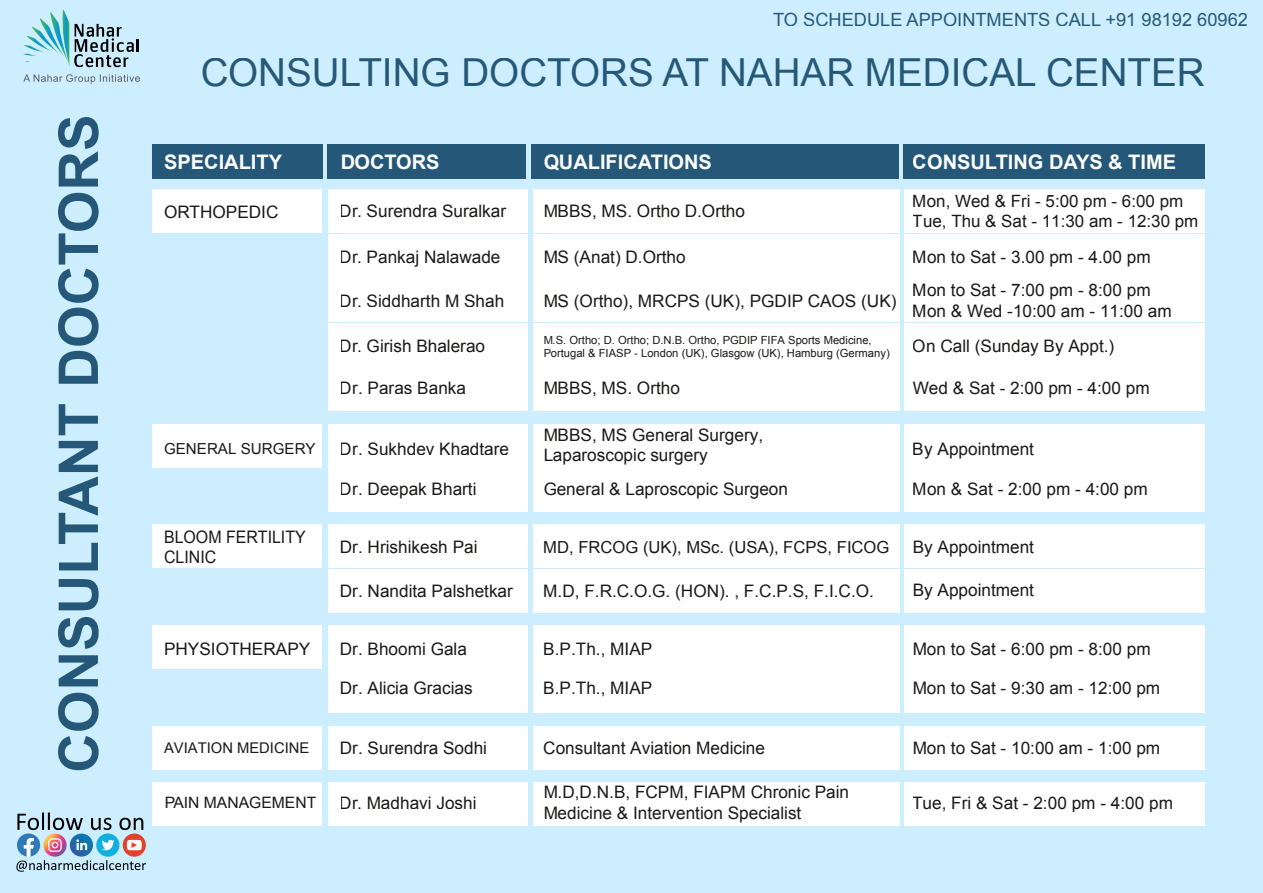
<style>
.page{position:relative;width:1263px;height:893px;background:#cef}
.page>*{position:absolute;margin:0;border:0;box-sizing:border-box;transform-origin:0 0}
.t1{font:700 54.9px "Arial";color:#083e60}
.t2{font:38.7px "Arial";color:#083e60}
.t3{font:700 19.95px "Arial";color:#fff}
.t4{font:18.3px "Arial";color:#083e60}
.t5{font:17.25px/20.7px "Arial";color:#1a1918}
.t6{font:17.25px/20.7px "Arial";color:#1a1918;scale:.93 1}
.t7{font:16.95px/20.4px "Arial";color:#1a1918}
.t8{font:16.65px "Arial";color:#1a1918}
.t9{font:15.75px "Arial";color:#1a1918}
.t10{font:15.15px "Arial";color:#1a1918}
.t11{font:14.7px "Arial";color:#1a1918}
.t12{font:11.25px/13.5px "Arial";color:#1a1918}
</style>
<div class="page">
<div style="left:152px;top:144px;width:170px;height:34px;background:#255878"></div>
<div style="left:328px;top:144px;width:198px;height:34px;background:#255878"></div>
<div style="left:531px;top:144px;width:368px;height:34px;background:#255878"></div>
<div style="left:904px;top:144px;width:301px;height:34px;background:#255878"></div>
<svg style="left:74px;top:24px;width:65px;height:43px"></svg>
<img style="left:62px;top:10px;width:7px;height:55px">
<img style="left:50px;top:12px;width:18px;height:51px">
<img style="left:40px;top:18px;width:25px;height:39px">
<img style="left:32px;top:27px;width:27px;height:27px">
<img style="left:26px;top:36px;width:26px;height:16px">
<img style="left:24px;top:45px;width:21px;height:8px">
<svg style="left:23px;top:54px;width:14px;height:8px"></svg>
<svg style="left:23px;top:74px;width:117px;height:10px"></svg>
<svg style="left:16px;top:812px;width:130px;height:60px"></svg>
<div style="left:152px;top:190px;width:170px;height:43px;background:#fff"></div>
<div style="left:329px;top:190px;width:199px;height:43px;background:#fff"></div>
<div style="left:533px;top:190px;width:367px;height:43px;background:#fff"></div>
<div style="left:904px;top:190px;width:301px;height:43px;background:#fff"></div>
<div style="left:329px;top:234px;width:199px;height:44px;background:#fff"></div>
<div style="left:533px;top:234px;width:367px;height:44px;background:#fff"></div>
<div style="left:904px;top:234px;width:301px;height:44px;background:#fff"></div>
<div style="left:329px;top:279px;width:199px;height:43px;background:#fff"></div>
<div style="left:533px;top:279px;width:367px;height:43px;background:#fff"></div>
<div style="left:904px;top:279px;width:301px;height:43px;background:#fff"></div>
<div style="left:329px;top:323px;width:199px;height:44px;background:#fff"></div>
<div style="left:533px;top:323px;width:367px;height:44px;background:#fff"></div>
<div style="left:904px;top:323px;width:301px;height:44px;background:#fff"></div>
<div style="left:329px;top:368px;width:199px;height:43px;background:#fff"></div>
<div style="left:533px;top:368px;width:367px;height:43px;background:#fff"></div>
<div style="left:904px;top:368px;width:301px;height:43px;background:#fff"></div>
<div style="left:152px;top:424px;width:170px;height:43px;background:#fff"></div>
<div style="left:329px;top:424px;width:199px;height:43px;background:#fff"></div>
<div style="left:533px;top:424px;width:367px;height:43px;background:#fff"></div>
<div style="left:904px;top:424px;width:301px;height:43px;background:#fff"></div>
<div style="left:329px;top:468px;width:199px;height:44px;background:#fff"></div>
<div style="left:533px;top:468px;width:367px;height:44px;background:#fff"></div>
<div style="left:904px;top:468px;width:301px;height:44px;background:#fff"></div>
<div style="left:152px;top:525px;width:170px;height:43px;background:#fff"></div>
<div style="left:329px;top:525px;width:199px;height:43px;background:#fff"></div>
<div style="left:533px;top:525px;width:367px;height:43px;background:#fff"></div>
<div style="left:904px;top:525px;width:301px;height:43px;background:#fff"></div>
<div style="left:329px;top:569px;width:199px;height:43px;background:#fff"></div>
<div style="left:533px;top:569px;width:367px;height:43px;background:#fff"></div>
<div style="left:904px;top:569px;width:301px;height:43px;background:#fff"></div>
<div style="left:152px;top:625px;width:170px;height:43px;background:#fff"></div>
<div style="left:329px;top:625px;width:199px;height:43px;background:#fff"></div>
<div style="left:533px;top:625px;width:367px;height:43px;background:#fff"></div>
<div style="left:904px;top:625px;width:301px;height:43px;background:#fff"></div>
<div style="left:329px;top:670px;width:199px;height:43px;background:#fff"></div>
<div style="left:533px;top:670px;width:367px;height:43px;background:#fff"></div>
<div style="left:904px;top:670px;width:301px;height:43px;background:#fff"></div>
<div style="left:152px;top:726px;width:170px;height:43px;background:#fff"></div>
<div style="left:329px;top:726px;width:199px;height:43px;background:#fff"></div>
<div style="left:533px;top:726px;width:367px;height:43px;background:#fff"></div>
<div style="left:904px;top:726px;width:301px;height:43px;background:#fff"></div>
<div style="left:152px;top:782px;width:170px;height:43px;background:#fff"></div>
<div style="left:329px;top:782px;width:199px;height:43px;background:#fff"></div>
<div style="left:533px;top:782px;width:367px;height:43px;background:#fff"></div>
<div style="left:904px;top:782px;width:301px;height:43px;background:#fff"></div>
<h1 class="t1" style="left:42px;top:773px;width:660px;rotate:-90deg">CONSULTANT DOCTORS</h1>
<p class="t4" style="left:773px;top:7px;width:476px">TO SCHEDULE APPOINTMENTS CALL +91 98192 60962</p>
<h2 class="t2" style="left:200px;top:47px;width:1006px">CONSULTING DOCTORS AT NAHAR MEDICAL CENTER</h2>
<p class="t3" style="left:164px;top:149px;width:119px">SPECIALITY</p>
<p class="t3" style="left:340px;top:149px;width:101px">DOCTORS</p>
<p class="t3" style="left:543px;top:149px;width:170px">QUALIFICATIONS</p>
<p class="t3" style="left:913px;top:149px;width:265px">CONSULTING DAYS &amp; TIME</p>
<p class="t5" style="left:164px;top:202px;width:116px">ORTHOPEDIC</p>
<p class="t5" style="left:340px;top:201px;width:168px">Dr. Surendra Suralkar</p>
<p class="t5" style="left:543px;top:201px;width:203px">MBBS, MS. Ortho D.Ortho</p>
<p class="t7" style="left:913px;top:191px;width:287px">Mon, Wed &amp; Fri - 5:00 pm - 6:00 pm<br>Tue, Thu &amp; Sat - 11:30 am - 12:30 pm</p>
<p class="t5" style="left:340px;top:247px;width:162px">Dr. Pankaj Nalawade</p>
<p class="t5" style="left:543px;top:247px;width:144px">MS (Anat) D.Ortho</p>
<p class="t5" style="left:913px;top:247px;width:240px">Mon to Sat - 3.00 pm - 4.00 pm</p>
<p class="t5" style="left:340px;top:290px;width:166px">Dr. Siddharth M Shah</p>
<p class="t5" style="left:543px;top:290px;width:355px">MS (Ortho), MRCPS (UK), PGDIP CAOS (UK)</p>
<p class="t5" style="left:913px;top:280px;width:261px">Mon to Sat - 7:00 pm - 8:00 pm<br>Mon &amp; Wed -10:00 am - 11:00 am</p>
<p class="t5" style="left:340px;top:336px;width:147px">Dr. Girish Bhalerao</p>
<p class="t12" style="left:543px;top:333px;width:348px">M.S. Ortho; D. Ortho; D.N.B. Ortho, PGDIP FIFA Sports Medicine,<br>Portugal &amp; FIASP - London (UK), Glasgow (UK), Hamburg (Germany)</p>
<p class="t5" style="left:913px;top:336px;width:203px">On Call (Sunday By Appt.)</p>
<p class="t5" style="left:340px;top:377px;width:128px">Dr. Paras Banka</p>
<p class="t5" style="left:543px;top:377px;width:138px">MBBS, MS. Ortho</p>
<p class="t5" style="left:913px;top:377px;width:239px">Wed &amp; Sat - 2:00 pm - 4:00 pm</p>
<p class="t10" style="left:164px;top:439px;width:153px">GENERAL SURGERY</p>
<p class="t5" style="left:340px;top:438px;width:171px">Dr. Sukhdev Khadtare</p>
<p class="t5" style="left:340px;top:479px;width:138px">Dr. Deepak Bharti</p>
<p class="t5" style="left:543px;top:425px;width:221px">MBBS, MS General Surgery,<br>Laparoscopic surgery</p>
<p class="t5" style="left:543px;top:479px;width:246px">General &amp; Laproscopic Surgeon</p>
<p class="t5" style="left:913px;top:438px;width:123px">By Appointment</p>
<p class="t5" style="left:913px;top:479px;width:237px">Mon &amp; Sat - 2:00 pm - 4:00 pm</p>
<p class="t6" style="left:164px;top:526px;width:154px">BLOOM FERTILITY<br>CLINIC</p>
<p class="t5" style="left:340px;top:537px;width:139px">Dr. Hrishikesh Pai</p>
<p class="t8" style="left:543px;top:536px;width:348px">MD, FRCOG (UK), MSc. (USA), FCPS, FICOG</p>
<p class="t5" style="left:340px;top:580px;width:174px">Dr. Nandita Palshetkar</p>
<p class="t5" style="left:543px;top:580px;width:332px">M.D, F.R.C.O.G. (HON). , F.C.P.S, F.I.C.O.</p>
<p class="t5" style="left:913px;top:580px;width:123px">By Appointment</p>
<p class="t5" style="left:913px;top:537px;width:123px">By Appointment</p>
<p class="t5" style="left:164px;top:639px;width:148px">PHYSIOTHERAPY</p>
<p class="t5" style="left:340px;top:639px;width:129px">Dr. Bhoomi Gala</p>
<p class="t5" style="left:340px;top:678px;width:134px">Dr. Alicia Gracias</p>
<p class="t5" style="left:543px;top:639px;width:110px">B.P.Th., MIAP</p>
<p class="t5" style="left:543px;top:678px;width:110px">B.P.Th., MIAP</p>
<p class="t5" style="left:913px;top:639px;width:240px">Mon to Sat - 6:00 pm - 8:00 pm</p>
<p class="t5" style="left:913px;top:678px;width:249px">Mon to Sat - 9:30 am - 12:00 pm</p>
<p class="t11" style="left:164px;top:738px;width:147px">AVIATION MEDICINE</p>
<p class="t5" style="left:340px;top:737px;width:149px">Dr. Surendra Sodhi</p>
<p class="t5" style="left:543px;top:737px;width:223px">Consultant Aviation Medicine</p>
<p class="t5" style="left:913px;top:737px;width:249px">Mon to Sat - 10:00 am - 1:00 pm</p>
<p class="t9" style="left:164px;top:792px;width:154px">PAIN MANAGEMENT</p>
<p class="t5" style="left:340px;top:792px;width:138px">Dr. Madhavi Joshi</p>
<p class="t5" style="left:913px;top:792px;width:262px">Tue, Fri &amp; Sat - 2:00 pm - 4:00 pm</p>
<p class="t5" style="left:543px;top:782px;width:307px">M.D,D.N.B, FCPM, FIAPM Chronic Pain<br>Medicine &amp; Intervention Specialist</p>
</div>
